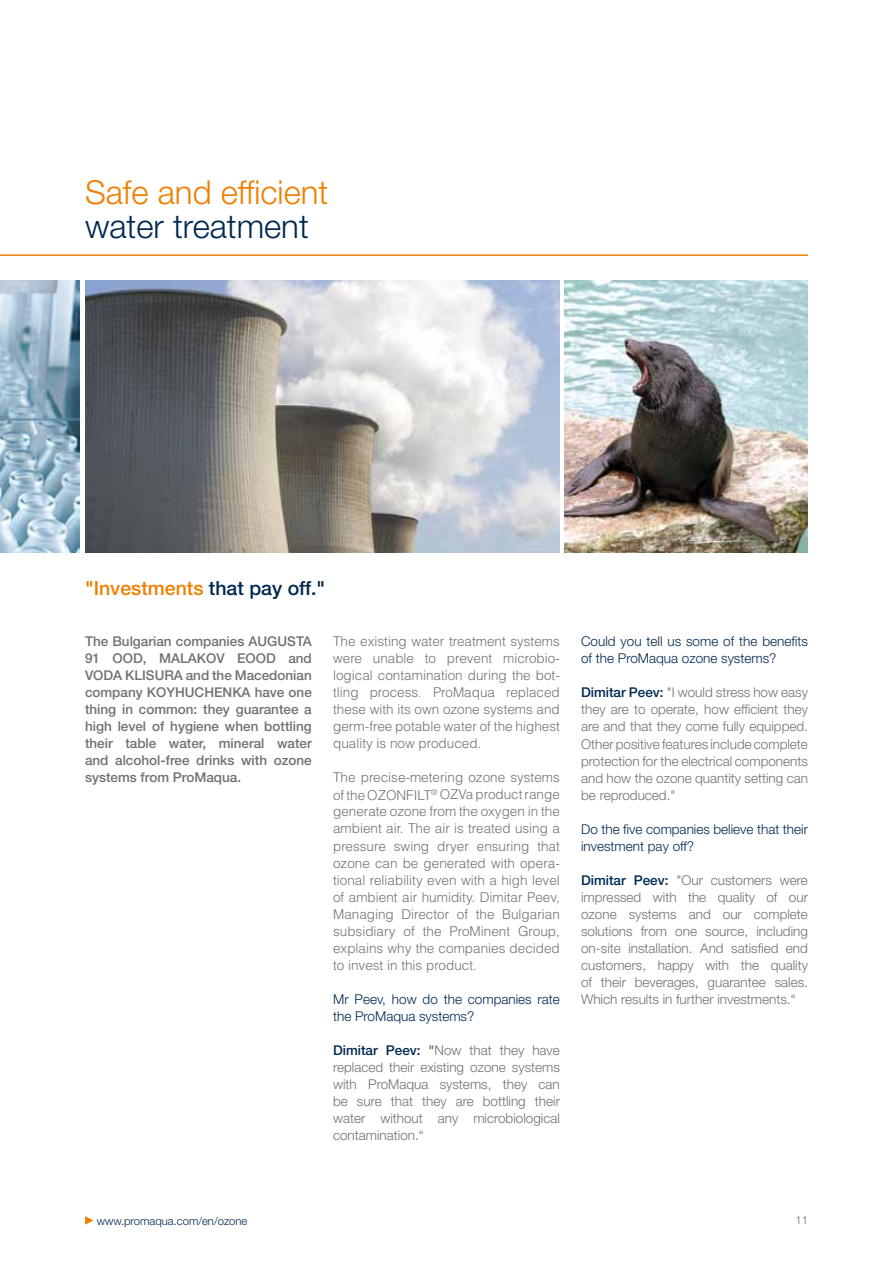
<style>
.page{position:relative;width:893px;height:1263px;background:#fff}
.page>*{position:absolute;margin:0;border:0;box-sizing:border-box;transform-origin:0 0}
.t1{font:300 33px "Helvetica Neue LT Std";color:#ee7f00}
.t2{font:300 33px "Helvetica Neue LT Std";color:#002851}
.t3{font:500 19.5px "Helvetica Neue LT Std";color:#ee7f00}
.t4{font:300 13.5px/17px "Helvetica Neue LT Std";color:#707172;text-align:justify}
.t5{font:300 13.5px/17px "Helvetica LT Std";color:#707172;text-align:justify}
.t6{font:500 13.5px/17px "Helvetica Neue LT Std";color:#707172;text-align:justify}
.t7{font:300 13.5px/17px "Helvetica Neue LT Std";color:#002851}
.t8{font:300 11.25px "Helvetica Neue LT Std";color:#002851}
.t9{font:300 11.25px "Helvetica Neue LT Std";color:#707172}
.s1{color:#002851}
.s2{font-weight:500;color:#002851}
.s3{font-weight:500}
</style>
<div class="page">
<hr style="left:0;top:254px;width:808px;height:2px;background:#ee7f00">
<img style="left:85px;top:281px;width:475px;height:272px">
<svg style="left:85px;top:1216px;width:9px;height:9px"></svg>
<img style="left:0;top:281px;width:79px;height:272px">
<img style="left:564px;top:281px;width:244px;height:272px">
<h1 class="t1" style="left:85px;top:172px;width:245px">Safe and efficient</h1>
<h1 class="t2" style="left:85px;top:206px;width:225px">water treatment</h1>
<h2 class="t3" style="left:85px;top:577px;width:242px">"Investments <span class="s1">that pay off."</span></h2>
<p class="t6" style="left:85px;top:633px;width:228px">The Bulgarian companies AUGUSTA 91 OOD, MALAKOV EOOD and VODA KLISURA and the Macedonian company KOYHUCHENKA have one thing in common: they guarantee a high level of hygiene when bottling their table water, mineral water and alcohol-free drinks with ozone systems from ProMaqua.</p>
<p class="t5" style="left:333px;top:633px;width:228px">The existing water treatment systems were unable to prevent microbio&shy;logical contamination during the bot&shy;tling process. ProMaqua replaced these with its own ozone systems and germ-free potable water of the highest quality is now produced.</p>
<p class="t5" style="left:333px;top:769px;width:228px">The precise-metering ozone systems of the OZONFILT<sup>®</sup> OZVa product range generate ozone from the oxygen in the ambient air. The air is treated using a pressure swing dryer ensuring that ozone can be generated with opera&shy;tional reliability even with a high level of ambient air humidity. Dimitar Peev, Managing Director of the Bulgarian subsidiary of the ProMinent Group, explains why the companies decided to invest in this product.</p>
<p class="t7" style="left:333px;top:990px;width:228px">Mr Peev, how do the companies rate the ProMaqua systems?</p>
<p class="t4" style="left:333px;top:1041px;width:228px"><span class="s2">Dimitar Peev:</span> <span class="s3">"</span>Now that they have replaced their existing ozone systems with ProMaqua systems, they can be sure that they are bottling their water without any microbiological contamination.“</p>
<p class="t7" style="left:581px;top:633px;width:228px">Could you tell us some of the benefits of the ProMaqua ozone systems?</p>
<p class="t4" style="left:581px;top:684px;width:228px"><span class="s2">Dimitar Peev:</span> "I would stress how easy they are to operate, how efficient they are and that they come fully equipped.<br>Other positive features include complete protection for the electrical components and how the ozone quantity setting can be reproduced."</p>
<p class="t7" style="left:581px;top:820px;width:228px">Do the five companies believe that their investment pay off?</p>
<p class="t4" style="left:581px;top:871px;width:228px"><span class="s2">Dimitar Peev:</span> "Our customers were impressed with the quality of our ozone systems and our complete solutions from one source, including on-site installation. And satisfied end customers, happy with the quality of their beverages, guarantee sales.<br>Which results in further investments.“</p>
<p class="t8" style="left:97px;top:1214px;width:152px">www.promaqua.com/en/ozone</p>
<p class="t9" style="left:795px;top:1213px;width:14px">11</p>
</div>
